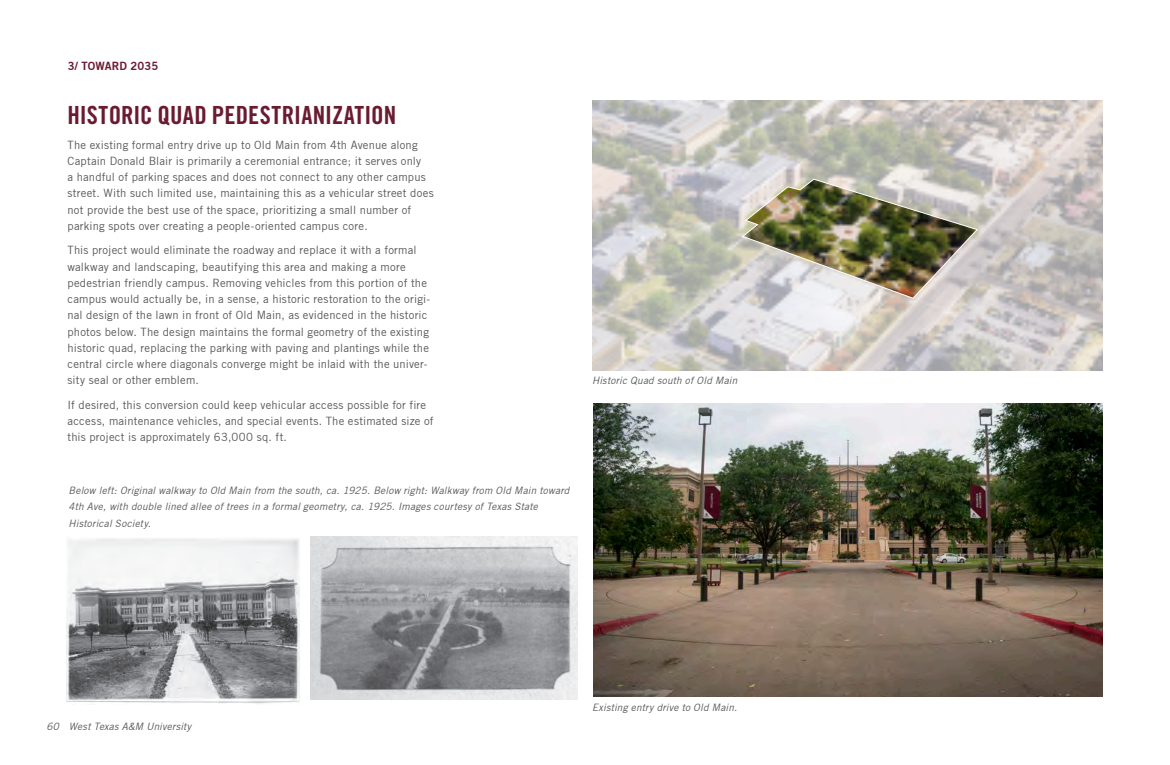
<style>
.page{position:relative;width:1170px;height:765px;background:#fff}
.page>*{position:absolute;margin:0;border:0;box-sizing:border-box;transform-origin:0 0}
.PPT-01_20pt_Heading{font:25px "Trade Gothic LT Std Bd Cn 20";letter-spacing:.005em;color:#6b1b31}
._06_Main_Body{font:11.25px/16.2px "Trade Gothic";letter-spacing:.015em;color:#57585a}
.t1{font:11.25px "Trade Gothic Bold Two";letter-spacing:.01em;color:#6a1a31}
._17_Caption{font:italic 10px/16.2px "Trade Gothic";letter-spacing:.015em;color:#57585a}
</style>
<div class="page">
<svg style="left:592px;top:100px;width:510px;height:271px;background:#c0beb6"></svg>
<img style="left:593px;top:403px;width:509px;height:294px">
<img style="left:66px;top:538px;width:234px;height:166px">
<img style="left:310px;top:537px;width:268px;height:162px">
<p class="t1" style="left:68px;top:59px;width:92px">3/ TOWARD 2035</p>
<p class="PPT-01_20pt_Heading" style="left:68px;top:100px;width:330px">HISTORIC QUAD PEDESTRIANIZATION</p>
<p class="_06_Main_Body" style="left:68px;top:136px;width:368px">The existing formal entry drive up to Old Main from 4th Avenue along Captain Donald Blair is primarily a ceremonial entrance; it serves only<br>a handful of parking spaces and does not connect to any other campus street. With such limited use, maintaining this as a vehicular street does not provide the best use of the space, prioritizing a small number of parking spots over creating a people-oriented campus core.</p>
<p class="_06_Main_Body" style="left:68px;top:242px;width:364px">This project would eliminate the roadway and replace it with a formal walkway and landscaping, beautifying this area and making a more pedestrian friendly campus. Removing vehicles from this portion of the campus would actually be, in a sense, a historic restoration to the origi&shy;nal design of the lawn in front of Old Main, as evidenced in the historic photos below. The design maintains the formal geometry of the existing historic quad, replacing the parking with paving and plantings while the central circle where diagonals converge might be inlaid with the univer&shy;sity seal or other emblem.</p>
<p class="_06_Main_Body" style="left:68px;top:396px;width:368px">If desired, this conversion could keep vehicular access possible for fire access, maintenance vehicles, and special events. The estimated size of this project is approximately 63,000 sq. ft.</p>
<p class="_17_Caption" style="left:69px;top:482px;width:502px">Below left: Original walkway to Old Main from the south, ca. 1925. Below right: Walkway from Old Main toward<br>4th Ave, with double lined allee of trees in a formal geometry, ca. 1925. Images courtesy of Texas State<br>Historical Society.</p>
<p class="_17_Caption" style="left:592px;top:372px;width:147px">Historic Quad south of Old Main</p>
<p class="_17_Caption" style="left:46px;top:718px;width:14px">60</p>
<p class="_17_Caption" style="left:69px;top:718px;width:124px">West Texas A&amp;M University</p>
<p class="_17_Caption" style="left:592px;top:699px;width:147px">Existing entry drive to Old Main.</p>
</div>
